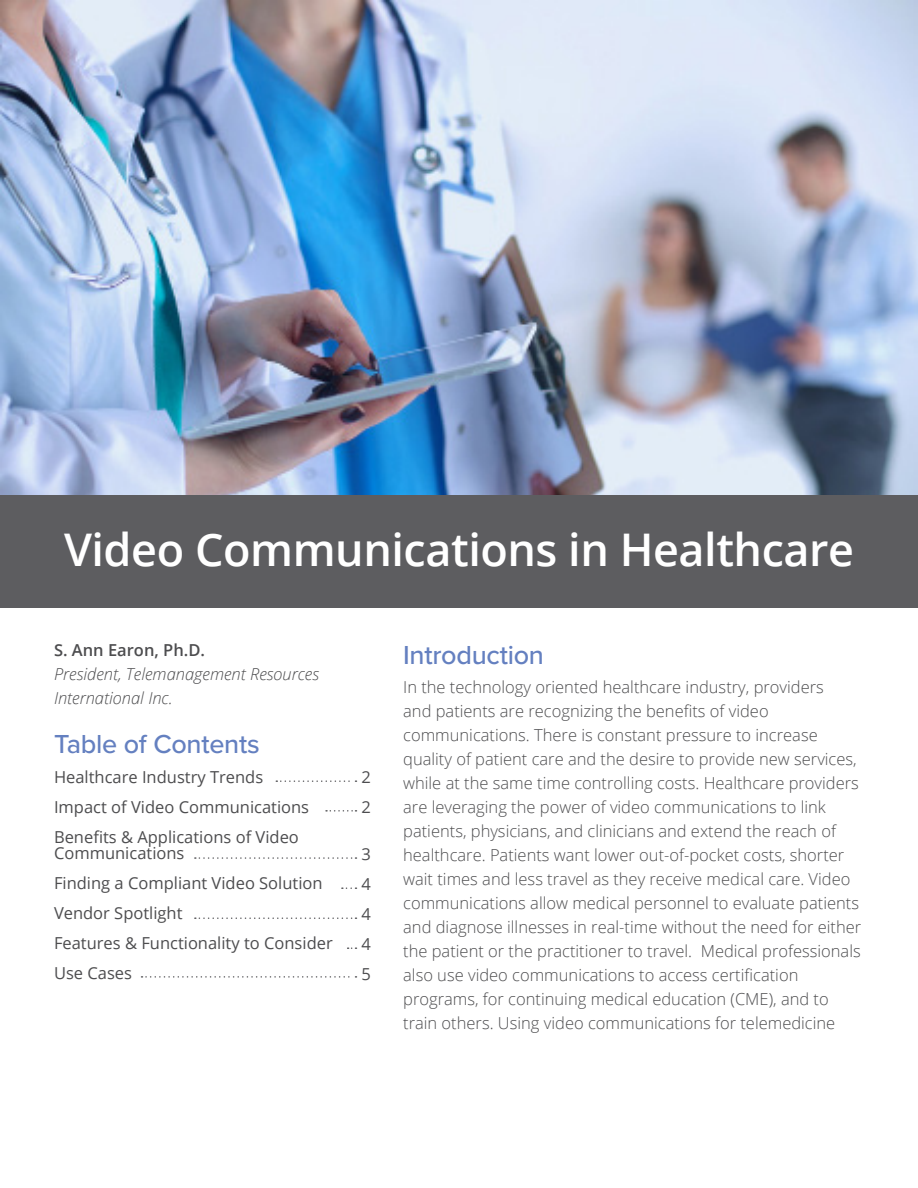
<style>
.page{position:relative;width:918px;height:1188px;background:#fff}
.page>*{position:absolute;margin:0;border:0;box-sizing:border-box;transform-origin:0 0}
.t1{font:600 45px "Open Sans";letter-spacing:-.01em;color:#fff}
.t2{font:500 27px "Proxima Nova";letter-spacing:-.01em;color:#6480c0}
.t3{font:300 16.5px/24px "Open Sans";color:#4d4d4f}
.t4{font:16.5px/30px "Open Sans";color:#4d4d4f}
.t5{font:italic 300 16.5px/24px "Open Sans";color:#4d4d4f}
.t6{font:600 16.5px "Open Sans";color:#4d4d4f}
</style>
<div class="page">
<div style="left:0;top:495px;width:918px;height:113px;background:#5d5d60"></div>
<img style="left:0;top:0;width:918px;height:495px">
<svg style="left:276px;top:780px;width:80px;height:2px"></svg>
<svg style="left:195px;top:857px;width:161px;height:2px"></svg>
<svg style="left:326px;top:810px;width:31px;height:2px"></svg>
<svg style="left:195px;top:917px;width:161px;height:2px"></svg>
<svg style="left:142px;top:976px;width:214px;height:2px"></svg>
<svg style="left:348px;top:947px;width:9px;height:2px"></svg>
<svg style="left:342px;top:887px;width:15px;height:2px"></svg>
<h1 class="t1" style="left:64px;top:519px;width:792px">Video Communications in Healthcare</h1>
<p class="t6" style="left:54px;top:638px;width:153px">S. Ann Earon, Ph.D.</p>
<p class="t5" style="left:54px;top:661px;width:267px">President, Telemanagement Resources<br>International Inc.</p>
<h2 class="t2" style="left:54px;top:728px;width:207px">Table of Contents</h2>
<p class="t4" style="left:54px;top:761px;width:257px">Healthcare Industry Trends<br>Impact of Video Communications<br>Benefits &amp; Applications of Video</p>
<p class="t4" style="left:54px;top:838px;width:280px">Communications<br>Finding a Compliant Video Solution<br>Vendor Spotlight<br>Features &amp; Functionality to Consider<br>Use Cases</p>
<p class="t4" style="left:362px;top:762px;width:11px">2<br>2</p>
<p class="t4" style="left:362px;top:838px;width:11px;text-align:justify">3<br>4<br>4<br>4<br>5</p>
<h2 class="t2" style="left:403px;top:639px;width:142px">Introduction</h2>
<p class="t3" style="left:403px;top:674px;width:460px">In the technology oriented healthcare industry, providers<br>and patients are recognizing the benefits of video communications. There is constant pressure to increase quality of patient care and the desire to provide new services, while at the same time controlling costs. Healthcare providers are leveraging the power of video communications to link patients, physicians, and clinicians and extend the reach of healthcare. Patients want lower out-of-pocket costs, shorter wait times and less travel as they receive medical care. Video communications allow medical personnel to evaluate patients and diagnose illnesses in real-time without the need for either the patient or the practitioner to travel. Medical professionals also use video communications to access certification programs, for continuing medical education (CME), and to train others. Using video communications for telemedicine</p>
</div>
